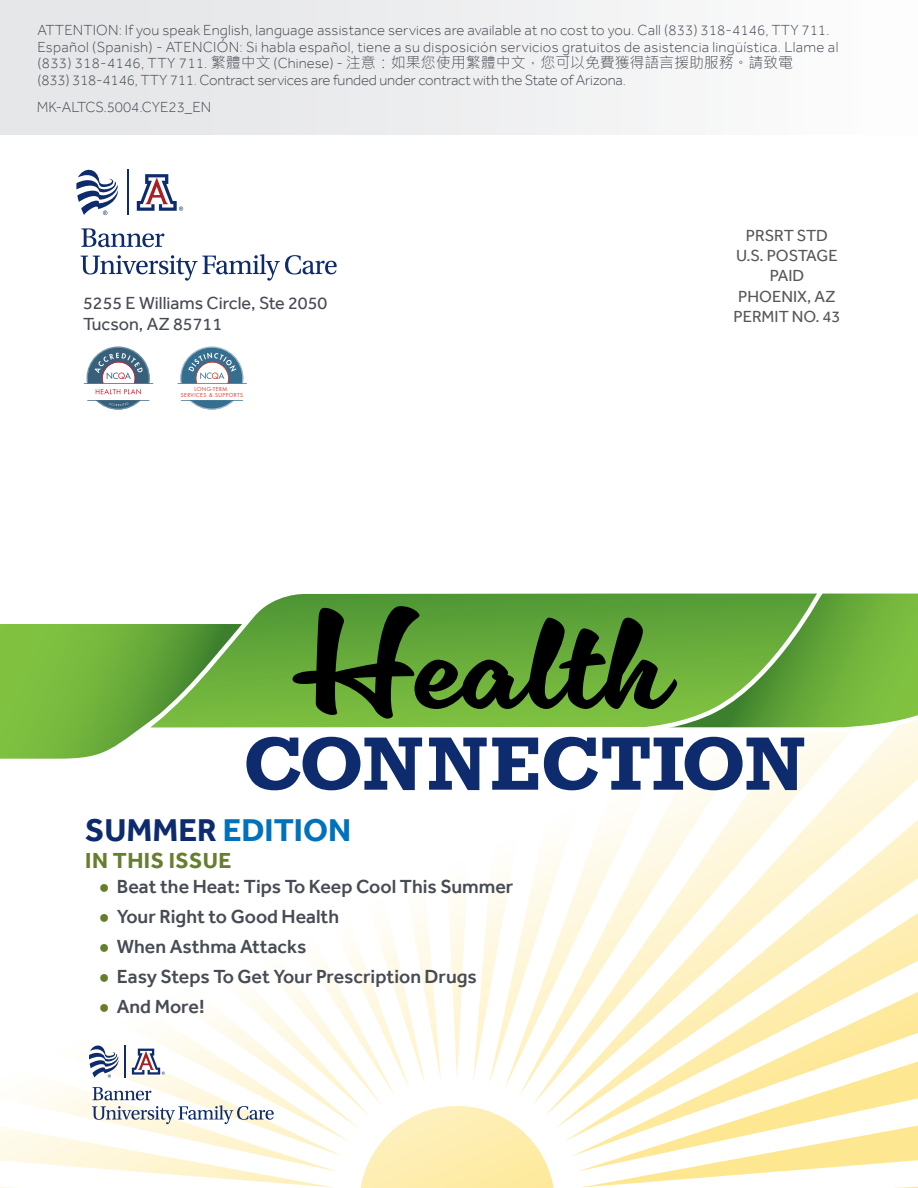
<style>
.page{position:relative;width:918px;height:1188px;background:#fff}
.page>*{position:absolute;margin:0;border:0;box-sizing:border-box;transform-origin:0 0}
.t1{font:145.8px "Cinema Script";color:#000;scale:1.13 1}
.t2{font:700 76.8px "Rockwell";letter-spacing:-.01em;color:#0d2b6d}
.t3{font:700 32.4px "Effra";color:#0072bc}
.t4{font:700 22.35px "Effra";letter-spacing:.02em;color:#667e2d}
.t5{font:500 19.5px "Effra";color:#464b54}
.t6{font:18px/21px "Effra";color:#464b54}
.t7{font:16.5px/20px "Effra";color:#575757;text-align:center}
.t8{font:300 15px/16.5px "Effra";letter-spacing:.01em;color:#464b54}
.t9{font:5.25px/5.8px "Futura Std";letter-spacing:.08em;color:#e33725;text-align:center}
.s1{color:#474c56}
.s2{font-family:"Microsoft Jheng Hei"}
.s3{color:#0d2b6d}
.s4{font-family:"Times New Roman";font-weight:400;font-size:18px;color:#667e28}
</style>
<div class="page">
<svg style="left:533px;top:734px;width:385px;height:372px"></svg>
<svg style="left:576px;top:1057px;width:342px;height:131px"></svg>
<svg style="left:360px;top:1106px;width:195px;height:82px"></svg>
<svg style="left:95px;top:944px;width:299px;height:153px"></svg>
<svg style="left:358px;top:734px;width:198px;height:347px"></svg>
<svg style="left:136px;top:174px;width:47px;height:37px"></svg>
<hr style="left:127px;top:170px;width:1px;height:45px;background:#0d2b6d">
<svg style="left:76px;top:170px;width:42px;height:45px"></svg>
<svg style="left:81px;top:228px;width:83px;height:19px"></svg>
<svg style="left:81px;top:254px;width:256px;height:27px"></svg>
<svg style="left:0;top:1046px;width:338px;height:142px"></svg>
<svg style="left:96px;top:389px;width:45px;height:5px"></svg>
<hr style="left:87px;top:400px;width:62px;height:1px;background:#38607a">
<hr style="left:84px;top:383px;width:69px;height:1px;background:#38607a">
<svg style="left:87px;top:346px;width:63px;height:37px"></svg>
<svg style="left:96px;top:400px;width:45px;height:10px"></svg>
<div style="left:0;top:0;width:918px;height:135px;background:linear-gradient(to right,#e2e3e5,#fcfcfc)"></div>
<svg style="left:0;top:624px;width:139px;height:135px;background:#7bbb45"></svg>
<svg style="left:826px;top:594px;width:92px;height:140px;background:#7fbb4b"></svg>
<svg style="left:139px;top:593px;width:687px;height:141px;background:#76b34f"></svg>
<hr style="left:309px;top:591px;width:609px;height:3px;background:#fff">
<svg style="left:190px;top:401px;width:44px;height:9px"></svg>
<hr style="left:181px;top:400px;width:62px;height:1px;background:#356e8e">
<hr style="left:178px;top:383px;width:69px;height:1px;background:#356e8e">
<svg style="left:180px;top:346px;width:63px;height:37px"></svg>
<p class="t8" style="left:37px;top:22px;width:803px">ATTENTION: If you speak English, language assistance services are available at no cost to you. Call (833) 318-4146, TTY 711.<br>E<span class="s1">spañol (Spanish) - A</span>TENCIÓN: Si habla español, tiene a su disposición servicios gratuitos de asistencia lingüística. Llame al (833) 318-4146, TTY 711. <span class="s2">繁體中文</span> (Chinese) - <span class="s2">注意：如果您使用繁體中文，您可以免費獲得語言援助服務。請致電<br></span>(833) 318-4146, TT<span class="s1">Y 711. C</span>ontract services are funded under contract with the State of Arizona.</p>
<p class="t8" style="left:37px;top:99px;width:176px">MK-ALTCS.5004.CYE23_EN</p>
<p class="t6" style="left:83px;top:293px;width:246px">5255 E Williams Circle, Ste 2050<br>Tucson, AZ 85711</p>
<p class="t9" style="left:181px;top:387px;width:64px">LONG-TERM<br>SERVICES &amp; SUPPORTS</p>
<p class="t7" style="left:733px;top:226px;width:109px">PRSRT STD<br>U.S. POSTAGE<br>PAID<br>PHOENIX, AZ<br>PERMIT NO. 43</p>
<p class="t1" style="left:291px;top:577px;width:334px">Health</p>
<p class="t2" style="left:243px;top:717px;width:564px">CONNECTION</p>
<p class="t3" style="left:85px;top:810px;width:267px"><span class="s3">SUMMER</span> EDITION</p>
<p class="t4" style="left:85px;top:847px;width:148px">IN THIS ISSUE</p>
<p class="t5" style="left:99px;top:875px;width:416px"><span class="s4">●</span> Beat the Heat: Tips To Keep Cool This Summer</p>
<p class="t5" style="left:99px;top:905px;width:242px"><span class="s4">●</span> Your Right to Good Health</p>
<p class="t5" style="left:99px;top:935px;width:209px"><span class="s4">●</span> When Asthma Attacks</p>
<p class="t5" style="left:99px;top:965px;width:380px"><span class="s4">●</span> Easy Steps To Get Your Prescription Drugs</p>
<p class="t5" style="left:99px;top:995px;width:107px"><span class="s4">●</span> And More!</p>
</div>
